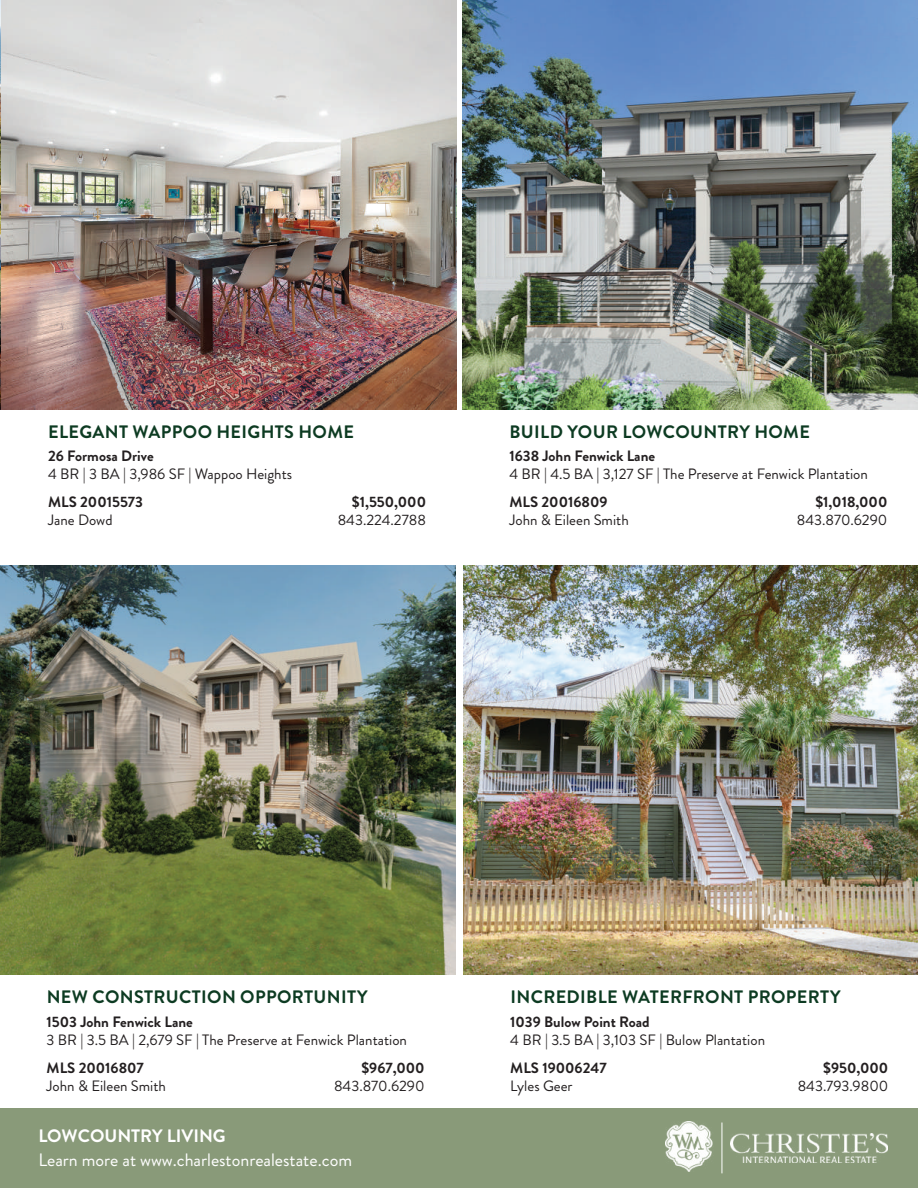
<style>
.page{position:relative;width:918px;height:1188px;background:#fff}
.page>*{position:absolute;margin:0;border:0;box-sizing:border-box;transform-origin:0 0}
.t1{font:700 18px "Brandon Grotesque";letter-spacing:.02em;color:#0d3b22}
.t2{font:18px "Brandon Grotesque";color:#fff}
.t3{font:700 18px "Brandon Grotesque";color:#fff}
.t4{font:15px "Brandon Grotesque";color:#231f20}
.t5{font:700 15px "Brandon Grotesque";color:#231f20}
</style>
<div class="page">
<img style="left:0;top:0;width:457px;height:409px">
<img style="left:0;top:565px;width:455px;height:410px">
<div style="left:0;top:1109px;width:918px;height:79px;background:#899a79"></div>
<img style="left:666px;top:1122px;width:47px;height:50px">
<hr style="left:722px;top:1123px;width:1px;height:50px;background:#fff">
<img style="left:731px;top:1134px;width:157px;height:28px">
<img style="left:463px;top:0;width:455px;height:409px">
<img style="left:464px;top:565px;width:454px;height:410px">
<p class="t1" style="left:48px;top:419px;width:307px">ELEGANT WAPPOO HEIGHTS HOME</p>
<p class="t1" style="left:510px;top:419px;width:302px">BUILD YOUR LOWCOUNTRY HOME</p>
<p class="t5" style="left:48px;top:446px;width:107px">26 Formosa Drive</p>
<p class="t4" style="left:48px;top:464px;width:246px">4 BR | 3 BA | 3,986 SF | Wappoo Heights</p>
<p class="t5" style="left:509px;top:446px;width:147px">1638 John Fenwick Lane</p>
<p class="t4" style="left:509px;top:464px;width:360px">4 BR | 4.5 BA | 3,127 SF | The Preserve at Fenwick Plantation</p>
<p class="t5" style="left:48px;top:491px;width:96px">MLS 20015573</p>
<p class="t4" style="left:48px;top:510px;width:66px">Jane Dowd</p>
<p class="t5" style="left:352px;top:491px;width:76px">$1,550,000</p>
<p class="t4" style="left:338px;top:510px;width:90px">843.224.2788</p>
<p class="t5" style="left:509px;top:491px;width:100px">MLS 20016809</p>
<p class="t4" style="left:509px;top:510px;width:121px">John &amp; Eileen Smith</p>
<p class="t5" style="left:815px;top:491px;width:73px">$1,018,000</p>
<p class="t4" style="left:797px;top:510px;width:92px">843.870.6290</p>
<p class="t1" style="left:47px;top:985px;width:322px">NEW CONSTRUCTION OPPORTUNITY</p>
<p class="t1" style="left:510px;top:985px;width:332px">INCREDIBLE WATERFRONT PROPERTY</p>
<p class="t5" style="left:47px;top:1011px;width:148px">1503 John Fenwick Lane</p>
<p class="t4" style="left:47px;top:1029px;width:362px">3 BR | 3.5 BA | 2,679 SF | The Preserve at Fenwick Plantation</p>
<p class="t5" style="left:510px;top:1011px;width:141px">1039 Bulow Point Road</p>
<p class="t4" style="left:510px;top:1029px;width:256px">4 BR | 3.5 BA | 3,103 SF | Bulow Plantation</p>
<p class="t5" style="left:47px;top:1057px;width:99px">MLS 20016807</p>
<p class="t4" style="left:47px;top:1075px;width:121px">John &amp; Eileen Smith</p>
<p class="t5" style="left:361px;top:1057px;width:65px">$967,000</p>
<p class="t4" style="left:334px;top:1075px;width:92px">843.870.6290</p>
<p class="t5" style="left:510px;top:1057px;width:98px">MLS 19006247</p>
<p class="t4" style="left:510px;top:1075px;width:64px">Lyles Geer</p>
<p class="t5" style="left:823px;top:1057px;width:67px">$950,000</p>
<p class="t4" style="left:798px;top:1075px;width:92px">843.793.9800</p>
<p class="t3" style="left:38px;top:1123px;width:189px">LOWCOUNTRY LIVING</p>
<p class="t2" style="left:38px;top:1147px;width:315px">Learn more at www.charlestonrealestate.com</p>
</div>
